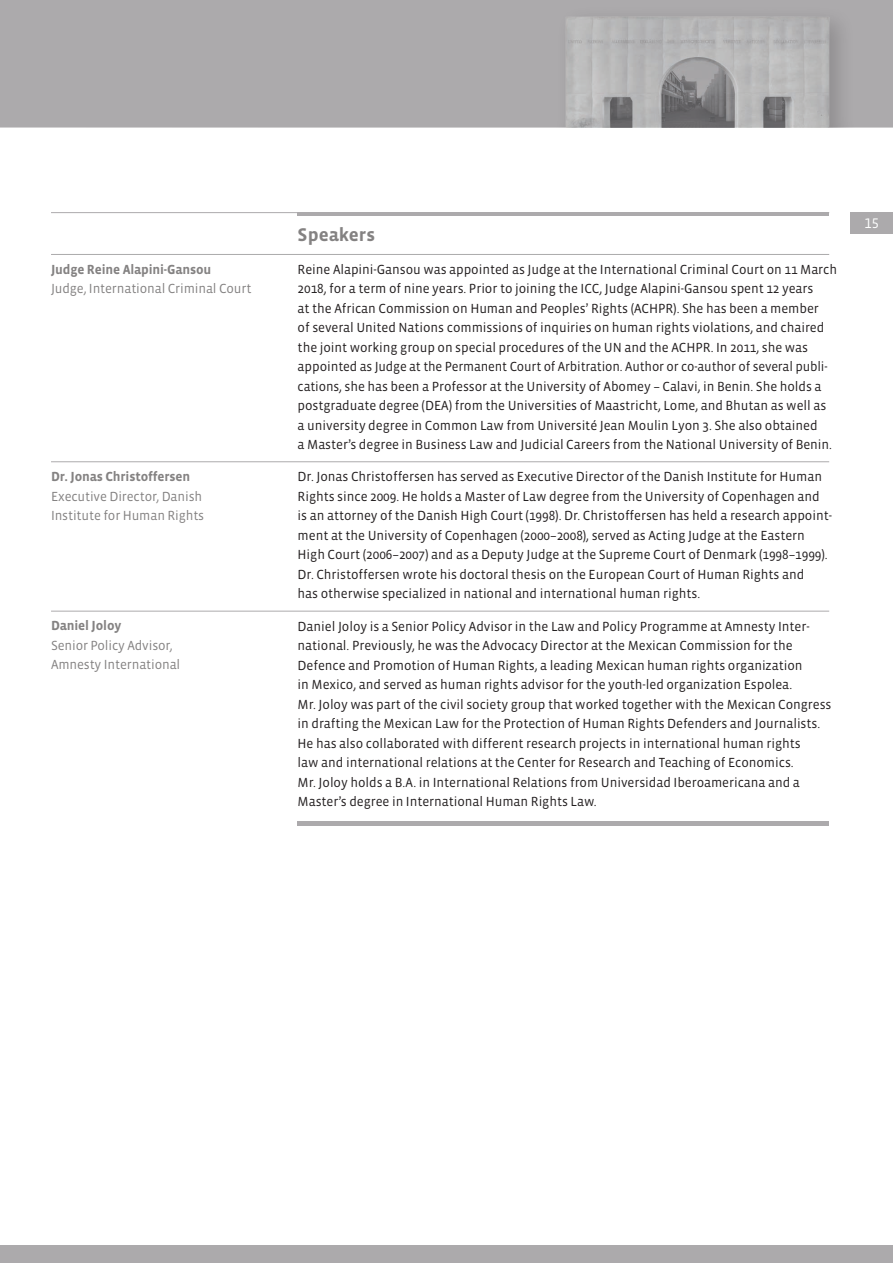
<style>
.page{position:relative;width:893px;height:1263px;background:#fff}
.page>*{position:absolute;margin:0;border:0;box-sizing:border-box;transform-origin:0 0}
.t1{font:700 18.75px "Vista Sans OT";color:#848282}
.t2{font:14.25px "Vista Sans OT";color:#fff}
.t3{font:13.5px/19.5px "Vista Sans OT";letter-spacing:-.005em;color:#231f20}
.t4{font:13.5px/19.5px "Vista Sans OT";letter-spacing:-.01em;color:#848282}
.t5{font:700 13.5px "Vista Sans OT";letter-spacing:-.01em;color:#848282}
</style>
<div class="page">
<hr style="left:298px;top:213px;width:531px;height:3px;background:#acaaac">
<div style="left:0;top:0;width:893px;height:128px;background:#acaaac"></div>
<div style="left:0;top:1246px;width:893px;height:17px;background:#acaaac"></div>
<div style="left:850px;top:213px;width:43px;height:21px;background:#acaaac"></div>
<hr style="left:51px;top:212px;width:778px;height:1px;background:#acaaac">
<hr style="left:298px;top:821px;width:531px;height:4px;background:#acaaac">
<hr style="left:51px;top:461px;width:778px;height:1px;background:#acaaac">
<hr style="left:51px;top:254px;width:778px;height:1px;background:#acaaac">
<hr style="left:51px;top:611px;width:778px;height:1px;background:#acaaac">
<img style="left:557px;top:0;width:279px;height:4px">
<div style="left:553px;top:4px;width:311px;height:124px;background:#231f20;opacity:.3"></div>
<p class="t5" style="left:51px;top:262px;width:162px">Judge Reine Alapini-Gansou</p>
<p class="t4" style="left:51px;top:279px;width:202px">Judge, International Criminal Court</p>
<p class="t5" style="left:51px;top:470px;width:141px">Dr. Jonas Christoffersen</p>
<p class="t4" style="left:51px;top:487px;width:155px">Executive Director, Danish<br>Institute for Human Rights</p>
<p class="t5" style="left:51px;top:619px;width:72px">Daniel Joloy</p>
<p class="t4" style="left:51px;top:636px;width:131px">Senior Policy Advisor,<br>Amnesty International</p>
<h1 class="t1" style="left:298px;top:225px;width:79px">Speakers</h1>
<p class="t3" style="left:298px;top:260px;width:541px">Reine Alapini-Gansou was appointed as Judge at the International Criminal Court on 11 March 2018, for a term of nine years. Prior to joining the ICC, Judge Alapini-Gansou spent 12 years<br>at the African Commission on Human and Peoples’ Rights (ACHPR). She has been a member<br>of several United Nations commissions of inquiries on human rights violations, and chaired the joint working group on special procedures of the UN and the ACHPR. In 2011, she was appointed as Judge at the Permanent Court of Arbitration. Author or co-author of several publi&shy;cations, she has been a Professor at the University of Abomey – Calavi, in Benin. She holds a postgraduate degree (DEA) from the Universities of Maastricht, Lome, and Bhutan as well as<br>a university degree in Common Law from Université Jean Moulin Lyon 3. She also obtained<br>a Master’s degree in Business Law and Judicial Careers from the National University of Benin.</p>
<p class="t3" style="left:298px;top:467px;width:536px">Dr. Jonas Christoffersen has served as Executive Director of the Danish Institute for Human Rights since 2009. He holds a Master of Law degree from the University of Copenhagen and is an attorney of the Danish High Court (1998). Dr. Christoffersen has held a research appoint&shy;ment at the University of Copenhagen (2000–2008), served as Acting Judge at the Eastern High Court (2006–2007) and as a Deputy Judge at the Supreme Court of Denmark (1998–1999).<br>Dr. Christoffersen wrote his doctoral thesis on the European Court of Human Rights and<br>has otherwise specialized in national and international human rights.</p>
<p class="t3" style="left:298px;top:617px;width:535px">Daniel Joloy is a Senior Policy Advisor in the Law and Policy Programme at Amnesty Inter&shy;national. Previously, he was the Advocacy Director at the Mexican Commission for the Defence and Promotion of Human Rights, a leading Mexican human rights organization<br>in Mexico, and served as human rights advisor for the youth-led organization Espolea.<br>Mr. Joloy was part of the civil society group that worked together with the Mexican Congress in drafting the Mexican Law for the Protection of Human Rights Defenders and Journalists.<br>He has also collaborated with different research projects in international human rights<br>law and international relations at the Center for Research and Teaching of Economics.<br>Mr. Joloy holds a B.A. in International Relations from Universidad Iberoamericana and a Master’s degree in International Human Rights Law.</p>
<p class="t2" style="left:865px;top:216px;width:16px">15</p>
</div>
